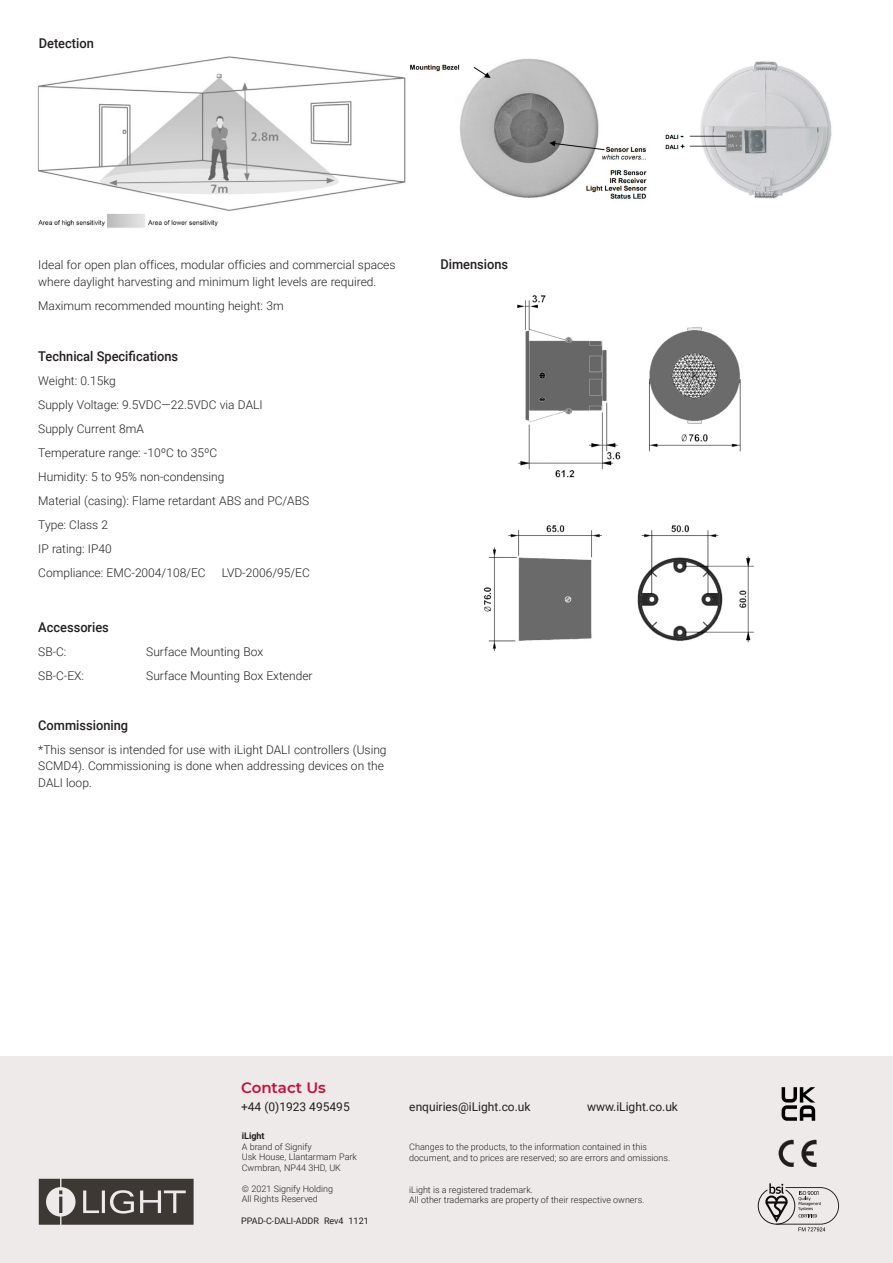
<style>
.page{position:relative;width:893px;height:1263px;background:#fff}
.page>*{position:absolute;margin:0;border:0;box-sizing:border-box;transform-origin:0 0}
.t1{font:600 15px "Montserrat";color:#c80d3a}
.Subtitle_2{font:500 13.5px "Roboto";color:#231f20;scale:.95 1}
.Main_Paragraph{font:300 12px/16.5px "Roboto";color:#231f20}
.t2{font:12px "Roboto";color:#231f20}
._09_Backpage_Body{font:300 9px/10.8px "Roboto";color:#231f20}
._09_Backpage_Body-2{font:9px "Roboto";color:#231f20}
._09_Backpage_Body-3{font:700 9px "Roboto";color:#231f20}
</style>
<div class="page">
<div style="left:0;top:1056px;width:893px;height:207px;background:#edeae9"></div>
<img style="left:37px;top:56px;width:369px;height:172px">
<img style="left:483px;top:295px;width:271px;height:356px">
<img style="left:409px;top:58px;width:238px;height:141px">
<img style="left:665px;top:61px;width:167px;height:138px">
<svg style="left:782px;top:1087px;width:33px;height:34px"></svg>
<svg style="left:39px;top:1179px;width:155px;height:46px"></svg>
<svg style="left:779px;top:1140px;width:37px;height:27px"></svg>
<svg style="left:758px;top:1183px;width:81px;height:48px"></svg>
<p class="Subtitle_2" style="left:39px;top:34px;width:59px">Detection</p>
<p class="Main_Paragraph" style="left:38px;top:256px;width:359px">Ideal for open plan offices, modular officies and commercial spaces where daylight harvesting and minimum light levels are required.</p>
<p class="Main_Paragraph" style="left:38px;top:297px;width:247px">Maximum recommended mounting height: 3m</p>
<p class="Subtitle_2" style="left:38px;top:346px;width:149px">Technical Specifications</p>
<p class="Main_Paragraph" style="left:38px;top:372px;width:79px">Weight: 0.15kg</p>
<p class="Main_Paragraph" style="left:38px;top:396px;width:226px">Supply Voltage: 9.5VDC—22.5VDC via DALI</p>
<p class="Main_Paragraph" style="left:38px;top:420px;width:107px">Supply Current 8mA</p>
<p class="Main_Paragraph" style="left:38px;top:444px;width:180px">Temperature range: -10ºC to 35ºC</p>
<p class="Main_Paragraph" style="left:38px;top:468px;width:188px">Humidity: 5 to 95% non-condensing</p>
<p class="Main_Paragraph" style="left:38px;top:492px;width:272px">Material (casing): Flame retardant ABS and PC/ABS</p>
<p class="Main_Paragraph" style="left:38px;top:516px;width:71px">Type: Class 2</p>
<p class="Main_Paragraph" style="left:38px;top:540px;width:75px">IP rating: IP40</p>
<p class="Main_Paragraph" style="left:38px;top:564px;width:169px">Compliance: EMC-2004/108/EC</p>
<p class="Main_Paragraph" style="left:222px;top:564px;width:90px">LVD-2006/95/EC</p>
<p class="Subtitle_2" style="left:38px;top:618px;width:76px">Accessories</p>
<p class="Main_Paragraph" style="left:38px;top:643px;width:30px">SB-C:</p>
<p class="Main_Paragraph" style="left:146px;top:643px;width:118px">Surface Mounting Box</p>
<p class="Main_Paragraph" style="left:38px;top:667px;width:47px">SB-C-EX:</p>
<p class="Main_Paragraph" style="left:146px;top:667px;width:168px">Surface Mounting Box Extender</p>
<p class="Subtitle_2" style="left:38px;top:715px;width:96px">Commissioning</p>
<p class="Main_Paragraph" style="left:38px;top:741px;width:350px">*This sensor is intended for use with iLight DALI controllers (Using<br>SCMD4). Commissioning is done when addressing devices on the<br>DALI loop.</p>
<p class="Subtitle_2" style="left:440px;top:255px;width:73px">Dimensions</p>
<p class="t1" style="left:241px;top:1077px;width:86px">Contact Us</p>
<p class="t2" style="left:241px;top:1098px;width:110px">+44 (0)1923 495495</p>
<p class="t2" style="left:409px;top:1098px;width:123px">enquiries@iLight.co.uk</p>
<p class="t2" style="left:587px;top:1098px;width:92px">www.iLight.co.uk</p>
<p class="_09_Backpage_Body-3" style="left:242px;top:1130px;width:24px">iLight</p>
<p class="_09_Backpage_Body" style="left:242px;top:1141px;width:117px">A brand of Signify<br>Usk House, Llantarmam Park</p>
<p class="_09_Backpage_Body" style="left:242px;top:1162px;width:101px">Cwmbran, NP44 3HD, UK</p>
<p class="_09_Backpage_Body" style="left:242px;top:1183px;width:93px">© 2021 Signify Holding</p>
<p class="_09_Backpage_Body" style="left:242px;top:1193px;width:78px">All Rights Reserved</p>
<p class="_09_Backpage_Body-2" style="left:241px;top:1215px;width:129px">PPAD-C-DALI-ADDR Rev4 1121</p>
<p class="_09_Backpage_Body" style="left:409px;top:1141px;width:263px">Changes to the products, to the information contained in this document, and to prices are reserved; so are errors and omissions.</p>
<p class="_09_Backpage_Body" style="left:409px;top:1183px;width:237px">iLight is a registered trademark.<br>All other trademarks are property of their respective owners.</p>
</div>
